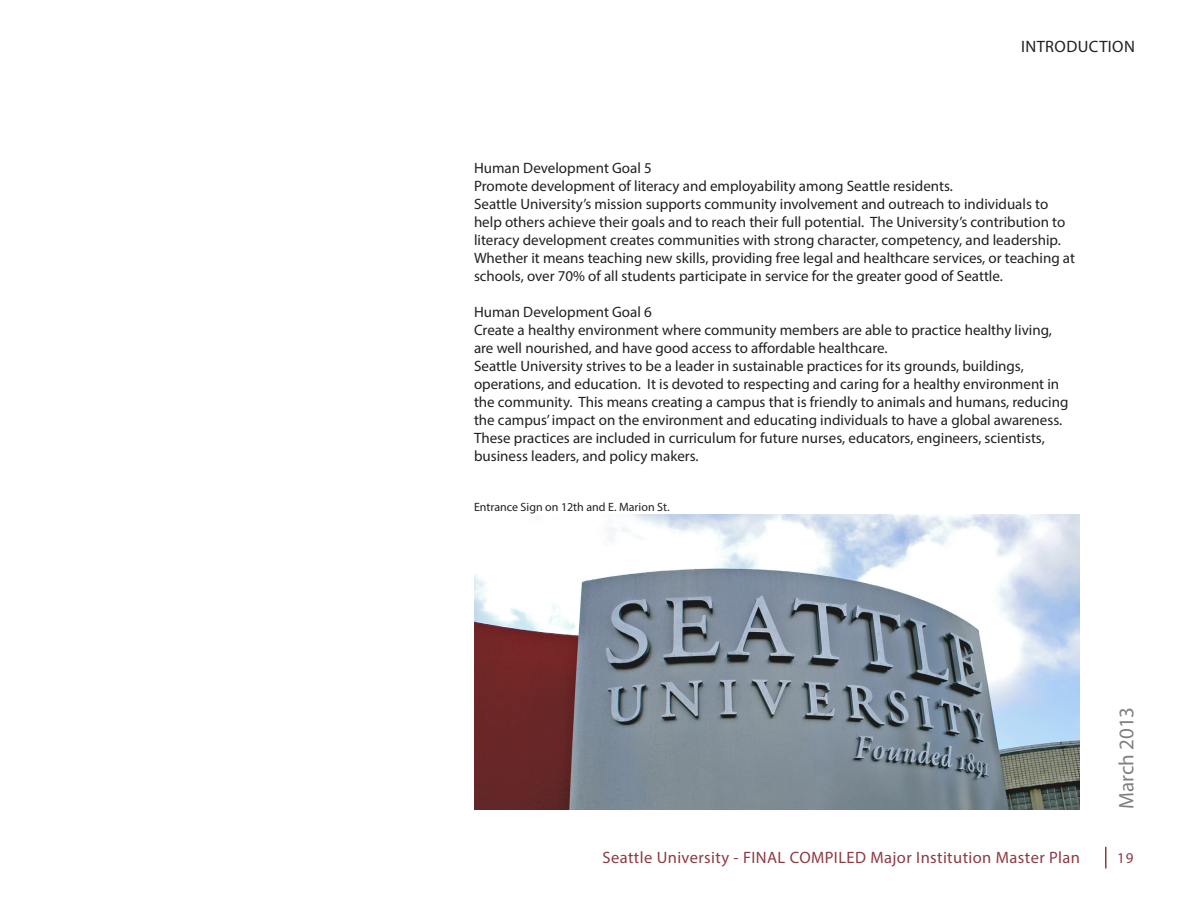
<style>
.page{position:relative;width:1188px;height:918px;background:#fff}
.page>*{position:absolute;margin:0;border:0;box-sizing:border-box;transform-origin:0 0}
.t1{font:21px "Myriad Pro";color:#808080}
.t2{font:16.5px "Myriad Pro";letter-spacing:.025em;color:#8d3a43}
.t3{font:16.5px "Myriad Pro";letter-spacing:.025em;color:#231f20}
.t4{font:15px/18px "Myriad Pro";color:#231f20}
.t5{font:15px "Myriad Pro";color:#8d3a43}
.t6{font:12px "Myriad Pro";color:#231f20}
</style>
<div class="page">
<hr style="left:1105px;top:847px;width:2px;height:22px;background:#8d3a43">
<img style="left:474px;top:515px;width:606px;height:295px">
<p class="t3" style="left:1021px;top:36px;width:115px">INTRODUCTION</p>
<p class="t4" style="left:474px;top:159px;width:179px">Human Development Goal 5</p>
<p class="t4" style="left:474px;top:177px;width:480px">Promote development of literacy and employability among Seattle residents.</p>
<p class="t4" style="left:474px;top:195px;width:603px">Seattle University’s mission supports community involvement and outreach to individuals to help others achieve their goals and to reach their full potential. The University’s contribution to literacy development creates communities with strong character, competency, and leadership.<br>Whether it means teaching new skills, providing free legal and healthcare services, or teaching at schools, over 70% of all students participate in service for the greater good of Seattle.</p>
<p class="t4" style="left:474px;top:303px;width:179px">Human Development Goal 6</p>
<p class="t4" style="left:474px;top:321px;width:580px">Create a healthy environment where community members are able to practice healthy living, are well nourished, and have good access to affordable healthcare.</p>
<p class="t4" style="left:474px;top:357px;width:596px">Seattle University strives to be a leader in sustainable practices for its grounds, buildings, operations, and education. It is devoted to respecting and caring for a healthy environment in the community. This means creating a campus that is friendly to animals and humans, reducing the campus’ impact on the environment and educating individuals to have a global awareness.<br>These practices are included in curriculum for future nurses, educators, engineers, scientists, business leaders, and policy makers.</p>
<p class="t6" style="left:474px;top:499px;width:197px">Entrance Sign on 12th and E. Marion St.</p>
<p class="t2" style="left:602px;top:847px;width:479px">Seattle University - FINAL COMPILED Major Institution Master Plan</p>
<h1 class="t1" style="left:1113px;top:809px;width:104px;rotate:-90deg">March 2013</h1>
<p class="t5" style="left:1117px;top:849px;width:18px">19</p>
</div>
